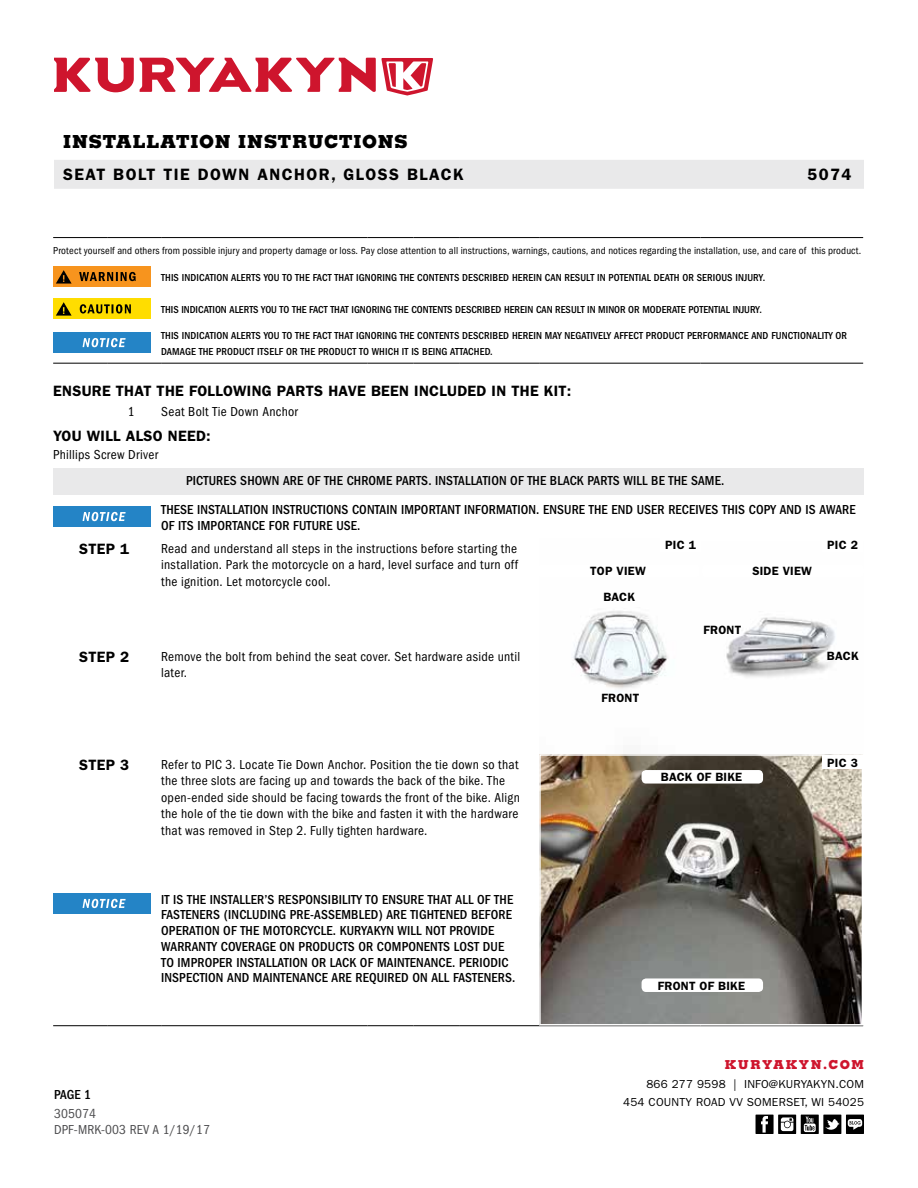
<style>
.page{position:relative;width:918px;height:1188px;background:#fff}
.page>*{position:absolute;margin:0;border:0;box-sizing:border-box;transform-origin:0 0}
.t1{font:800 18px "Memphis";letter-spacing:.04em;color:#000}
.t2{font:600 16.5px "Franklin Gothic";letter-spacing:.09em;color:#000}
.t3{font:600 15px "Franklin Gothic";letter-spacing:.02em;color:#000}
.t4{font:condensed 13.5px/16.5px "Franklin Gothic";letter-spacing:.02em;color:#000}
.t5{font:500 condensed 13.5px/15.8px "Franklin Gothic";letter-spacing:.01em;color:#000}
.t6{font:condensed 13.5px/15.8px "Franklin Gothic";letter-spacing:.01em;color:#4d4d4f}
.t7{font:800 12.3px "Memphis";letter-spacing:.12em;color:#ce152d}
.t8{font:600 12px "Franklin Gothic";letter-spacing:.02em;color:#000}
.t9{font:11.7px/18px "Franklin Gothic";letter-spacing:.02em;color:#000;text-align:right}
.t10{font:500 condensed 10.5px/15.8px "Franklin Gothic";letter-spacing:.01em;color:#000}
.t11{font:condensed 10.5px "Franklin Gothic";letter-spacing:.015em;color:#000}
</style>
<div class="page">
<svg style="left:54px;top:58px;width:379px;height:38px"></svg>
<div style="left:54px;top:160px;width:810px;height:29px;background:#e9e9ea"></div>
<div style="left:846px;top:1115px;width:18px;height:19px;background:#000"></div>
<svg style="left:848px;top:1119px;width:14px;height:11px"></svg>
<svg style="left:778px;top:1115px;width:18px;height:19px"></svg>
<svg style="left:781px;top:1117px;width:12px;height:14px"></svg>
<div style="left:756px;top:1115px;width:18px;height:19px;background:#000"></div>
<svg style="left:761px;top:1116px;width:7px;height:17px"></svg>
<svg style="left:801px;top:1115px;width:18px;height:19px"></svg>
<svg style="left:804px;top:1117px;width:12px;height:15px"></svg>
<div style="left:823px;top:1115px;width:18px;height:19px;background:#000"></div>
<svg style="left:825px;top:1119px;width:15px;height:11px"></svg>
<hr style="left:53px;top:237px;width:54px;height:1px;background:#000">
<hr style="left:107px;top:237px;width:54px;height:1px;background:#000">
<hr style="left:161px;top:237px;width:207px;height:1px;background:#000">
<hr style="left:368px;top:237px;width:45px;height:1px;background:#000">
<hr style="left:413px;top:237px;width:46px;height:1px;background:#000">
<hr style="left:459px;top:237px;width:80px;height:1px;background:#000">
<hr style="left:539px;top:237px;width:161px;height:1px;background:#000">
<hr style="left:700px;top:237px;width:163px;height:1px;background:#000">
<hr style="left:53px;top:363px;width:54px;height:1px;background:#000">
<hr style="left:107px;top:363px;width:54px;height:1px;background:#000">
<hr style="left:161px;top:363px;width:207px;height:1px;background:#000">
<hr style="left:368px;top:363px;width:45px;height:1px;background:#000">
<hr style="left:413px;top:363px;width:46px;height:1px;background:#000">
<hr style="left:459px;top:363px;width:80px;height:1px;background:#000">
<hr style="left:539px;top:363px;width:161px;height:1px;background:#000">
<hr style="left:700px;top:363px;width:163px;height:1px;background:#000">
<hr style="left:53px;top:1025px;width:54px;height:1px;background:#000">
<hr style="left:107px;top:1025px;width:54px;height:1px;background:#000">
<hr style="left:161px;top:1025px;width:207px;height:1px;background:#000">
<hr style="left:368px;top:1025px;width:45px;height:1px;background:#000">
<hr style="left:413px;top:1025px;width:46px;height:1px;background:#000">
<hr style="left:459px;top:1025px;width:80px;height:1px;background:#000">
<div style="left:53px;top:267px;width:97px;height:20px;background:#f7941e"></div>
<svg style="left:79px;top:272px;width:57px;height:9px"></svg>
<svg style="left:56px;top:270px;width:16px;height:14px"></svg>
<div style="left:53px;top:299px;width:97px;height:20px;background:#fd0"></div>
<svg style="left:56px;top:302px;width:16px;height:14px"></svg>
<svg style="left:80px;top:304px;width:51px;height:10px"></svg>
<div style="left:53px;top:333px;width:97px;height:20px;background:#2484c6"></div>
<svg style="left:83px;top:338px;width:43px;height:9px"></svg>
<div style="left:53px;top:507px;width:97px;height:20px;background:#2484c6"></div>
<svg style="left:83px;top:512px;width:43px;height:9px"></svg>
<img style="left:573px;top:611px;width:95px;height:78px">
<img style="left:726px;top:617px;width:109px;height:61px">
<img style="left:542px;top:757px;width:318px;height:266px">
<div style="left:539px;top:754px;width:324px;height:272px;border:2px solid #fff"></div>
<div style="left:53px;top:894px;width:97px;height:20px;background:#2484c6"></div>
<svg style="left:83px;top:899px;width:43px;height:9px"></svg>
<div style="left:822px;top:755px;width:41px;height:14px;background:#fff"></div>
<div style="left:642px;top:978px;width:121px;height:14px;background:#fff;border-radius:4px"></div>
<div style="left:642px;top:770px;width:121px;height:14px;background:#fff;border-radius:4px"></div>
<div style="left:53px;top:468px;width:810px;height:27px;background:#e9e9ea"></div>
<h1 class="t1" style="left:63px;top:130px;width:346px">INSTALLATION INSTRUCTIONS</h1>
<p class="t2" style="left:63px;top:165px;width:402px">SEAT BOLT TIE DOWN ANCHOR, GLOSS BLACK</p>
<p class="t2" style="left:807px;top:165px;width:46px">5074</p>
<p class="t11" style="left:53px;top:245px;width:810px">Protect yourself and others from possible injury and property damage or loss. Pay close attention to all instructions, warnings, cautions, and notices regarding the installation, use, and care of this product.</p>
<p class="t10" style="left:161px;top:270px;width:606px">THIS INDICATION ALERTS YOU TO THE FACT THAT IGNORING THE CONTENTS DESCRIBED HEREIN CAN RESULT IN POTENTIAL DEATH OR SERIOUS INJURY.</p>
<p class="t10" style="left:161px;top:302px;width:602px">THIS INDICATION ALERTS YOU TO THE FACT THAT IGNORING THE CONTENTS DESCRIBED HEREIN CAN RESULT IN MINOR OR MODERATE POTENTIAL INJURY.</p>
<p class="t10" style="left:161px;top:328px;width:687px">THIS INDICATION ALERTS YOU TO THE FACT THAT IGNORING THE CONTENTS DESCRIBED HEREIN MAY NEGATIVELY AFFECT PRODUCT PERFORMANCE AND FUNCTIONALITY OR<br>DAMAGE THE PRODUCT ITSELF OR THE PRODUCT TO WHICH IT IS BEING ATTACHED.</p>
<p class="t3" style="left:53px;top:382px;width:520px">ENSURE THAT THE FOLLOWING PARTS HAVE BEEN INCLUDED IN THE KIT:</p>
<p class="t4" style="left:128px;top:404px;width:8px">1</p>
<p class="t4" style="left:161px;top:404px;width:138px">Seat Bolt Tie Down Anchor</p>
<p class="t3" style="left:53px;top:427px;width:159px">YOU WILL ALSO NEED:</p>
<p class="t4" style="left:53px;top:447px;width:106px">Phillips Screw Driver</p>
<p class="t5" style="left:186px;top:473px;width:540px">PICTURES SHOWN ARE OF THE CHROME PARTS. INSTALLATION OF THE BLACK PARTS WILL BE THE SAME.</p>
<p class="t5" style="left:161px;top:502px;width:696px">THESE INSTALLATION INSTRUCTIONS CONTAIN IMPORTANT INFORMATION. ENSURE THE END USER RECEIVES THIS COPY AND IS AWARE<br>OF ITS IMPORTANCE FOR FUTURE USE.</p>
<p class="t3" style="left:79px;top:540px;width:52px">STEP 1</p>
<p class="t4" style="left:161px;top:540px;width:358px;text-align:justify">Read and understand all steps in the instructions before starting the installation. Park the motorcycle on a hard, level surface and turn off the ignition. Let motorcycle cool.</p>
<p class="t3" style="left:79px;top:648px;width:52px">STEP 2</p>
<p class="t4" style="left:161px;top:648px;width:361px">Remove the bolt from behind the seat cover. Set hardware aside until later.</p>
<p class="t3" style="left:79px;top:756px;width:52px">STEP 3</p>
<p class="t4" style="left:161px;top:756px;width:360px">Refer to PIC 3. Locate Tie Down Anchor. Position the tie down so that the three slots are facing up and towards the back of the bike. The open-ended side should be facing towards the front of the bike. Align the hole of the tie down with the bike and fasten it with the hardware that was removed in Step 2. Fully tighten hardware.</p>
<p class="t5" style="left:161px;top:891px;width:356px">IT IS THE INSTALLER’S RESPONSIBILITY TO ENSURE THAT ALL OF THE FASTENERS (INCLUDING PRE-ASSEMBLED) ARE TIGHTENED BEFORE OPERATION OF THE MOTORCYCLE. KURYAKYN WILL NOT PROVIDE WARRANTY COVERAGE ON PRODUCTS OR COMPONENTS LOST DUE TO IMPROPER INSTALLATION OR LACK OF MAINTENANCE. PERIODIC INSPECTION AND MAINTENANCE ARE REQUIRED ON ALL FASTENERS.</p>
<p class="t5" style="left:54px;top:1087px;width:39px">PAGE 1</p>
<p class="t6" style="left:54px;top:1106px;width:157px">305074<br>DPF-MRK-003 REV A 1/19/17</p>
<p class="t8" style="left:590px;top:564px;width:57px">TOP VIEW</p>
<p class="t8" style="left:603px;top:589px;width:33px">BACK</p>
<p class="t8" style="left:602px;top:690px;width:39px">FRONT</p>
<p class="t8" style="left:665px;top:538px;width:32px">PIC 1</p>
<p class="t8" style="left:827px;top:538px;width:32px">PIC 2</p>
<p class="t8" style="left:752px;top:564px;width:61px">SIDE VIEW</p>
<p class="t8" style="left:704px;top:623px;width:39px">FRONT</p>
<p class="t8" style="left:827px;top:649px;width:33px">BACK</p>
<p class="t8" style="left:661px;top:770px;width:83px">BACK OF BIKE</p>
<p class="t8" style="left:827px;top:755px;width:32px">PIC 3</p>
<p class="t8" style="left:658px;top:979px;width:89px">FRONT OF BIKE</p>
<p class="t7" style="left:725px;top:1057px;width:141px">KURYAKYN.COM</p>
<p class="t9" style="left:623px;top:1076px;width:242px">866 277 9598 | INFO@KURYAKYN.COM<br>454 COUNTY ROAD VV SOMERSET, WI 54025</p>
</div>
